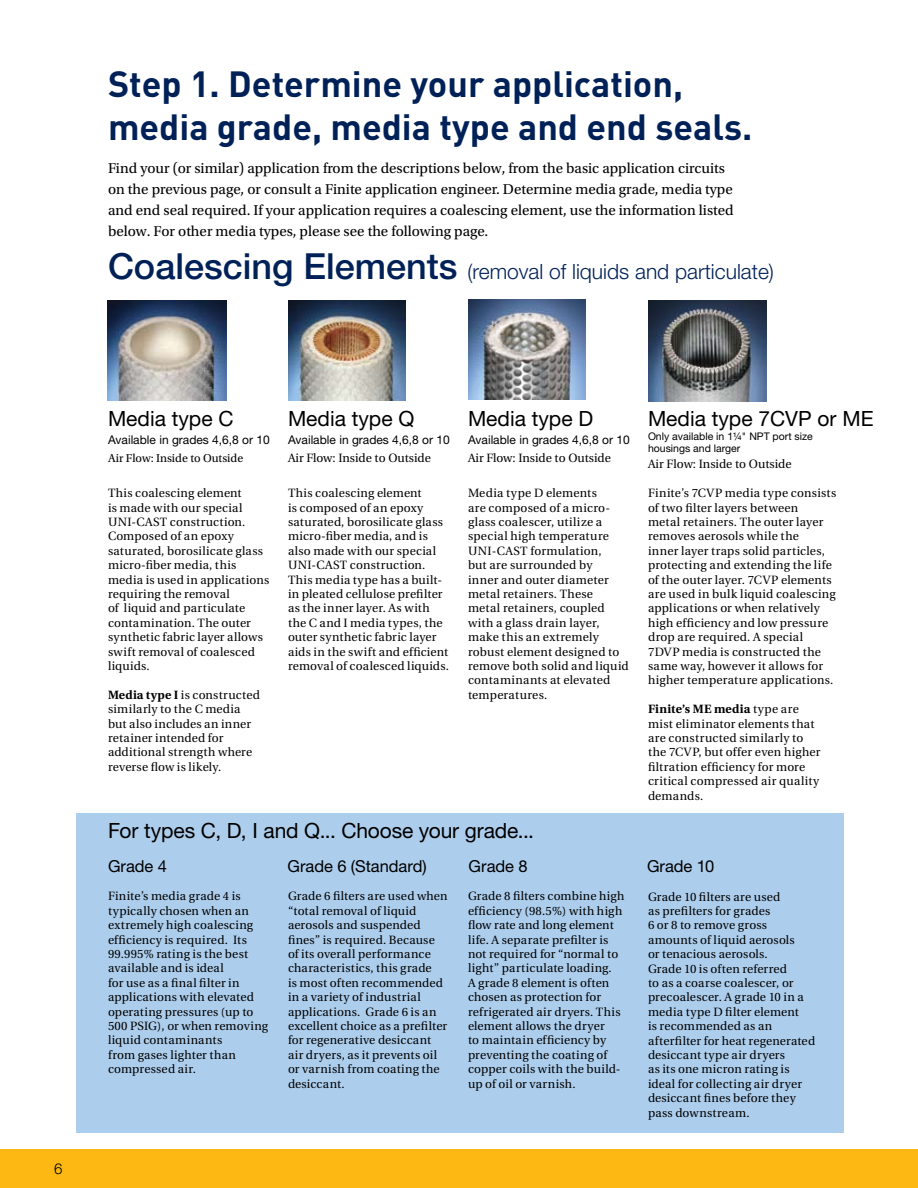
<style>
.page{position:relative;width:918px;height:1188px;background:#fff}
.page>*{position:absolute;margin:0;border:0;box-sizing:border-box;transform-origin:0 0}
.t1{font:700 36px/43.2px "DINOT";color:#002157}
.t2{font:21px "Helvetica Neue LT Std";color:#000}
.t3{font:300 21px "Helvetica Neue LT Std";color:#002157}
.t4{font:16.5px "Helvetica Neue LT Std";letter-spacing:-.005em;color:#000}
.t5{font:15px/21px "Utopia Std";color:#000}
.t6{font:300 15px "Helvetica Neue LT Std";color:#000}
.t7{font:12px/14.4px "Utopia";letter-spacing:.015em;color:#000}
.t8{font:12px "Helvetica Neue LT Std";color:#000}
.t9{font:12px "Utopia Std";color:#000}
.t10{font:10.5px/12px "Helvetica Neue LT Std";color:#000}
.s1{font-weight:500;font-size:36px}
.s2{font-weight:700}
</style>
<div class="page">
<div style="left:0;top:1150px;width:918px;height:38px;background:#fdb813"></div>
<div style="left:76px;top:813px;width:768px;height:319px;background:#accdec"></div>
<img style="left:108px;top:300px;width:118px;height:101px">
<img style="left:288px;top:300px;width:118px;height:100px">
<img style="left:648px;top:300px;width:118px;height:101px">
<img style="left:468px;top:300px;width:117px;height:100px">
<h1 class="t1" style="left:108px;top:61px;width:646px">Step 1. Determine your application, media grade, media type and end seals.</h1>
<p class="t5" style="left:108px;top:158px;width:627px">Find your (or similar) application from the descriptions below, from the basic application circuits on the previous page, or consult a Finite application engineer. Determine media grade, media type and end seal required. If your application requires a coalescing element, use the information listed below. For other media types, please see the following page.</p>
<h2 class="t3" style="left:108px;top:259px;width:668px"><span class="s1">Coalescing Elements</span> (removal of liquids and particulate)</h2>
<p class="t6" style="left:54px;top:1160px;width:10px">6</p>
<h2 class="t2" style="left:108px;top:406px;width:127px">Media type C</h2>
<p class="t8" style="left:108px;top:433px;width:163px">Available in grades 4,6,8 or 10</p>
<p class="t9" style="left:108px;top:452px;width:137px">Air Flow: Inside to Outside</p>
<p class="t7" style="left:108px;top:486px;width:163px">This coalescing element<br>is made with our special<br>UNI-CAST construction.<br>Composed of an epoxy saturated, borosilicate glass micro-fiber media, this media is used in applications requiring the removal<br>of liquid and particulate contamination. The outer synthetic fabric layer allows swift removal of coalesced liquids.</p>
<p class="t7" style="left:108px;top:688px;width:153px"><span class="s2">Media type I</span> is constructed similarly to the C media but also includes an inner retainer intended for additional strength where reverse flow is likely.</p>
<h2 class="t2" style="left:288px;top:406px;width:128px">Media type Q</h2>
<p class="t8" style="left:288px;top:433px;width:163px">Available in grades 4,6,8 or 10</p>
<p class="t7" style="left:288px;top:451px;width:144px">Air Flow: Inside to Outside</p>
<p class="t7" style="left:288px;top:486px;width:162px">This coalescing element<br>is composed of an epoxy saturated, borosilicate glass micro-fiber media, and is also made with our special<br>UNI-CAST construction.<br>This media type has a built&shy;in pleated cellulose prefilter as the inner layer. As with the C and I media types, the outer synthetic fabric layer aids in the swift and efficient removal of coalesced liquids.</p>
<h2 class="t2" style="left:468px;top:406px;width:127px">Media type D</h2>
<p class="t8" style="left:468px;top:433px;width:163px">Available in grades 4,6,8 or 10</p>
<p class="t7" style="left:468px;top:451px;width:144px">Air Flow: Inside to Outside</p>
<p class="t7" style="left:468px;top:486px;width:162px">Media type D elements<br>are composed of a micro&shy;glass coalescer, utilize a special high temperature<br>UNI-CAST formulation,<br>but are surrounded by<br>inner and outer diameter metal retainers. These<br>metal retainers, coupled with a glass drain layer, make this an extremely robust element designed to remove both solid and liquid contaminants at elevated temperatures.</p>
<h2 class="t2" style="left:108px;top:819px;width:427px">For types C, D, I and Q... Choose your grade...</h2>
<h2 class="t2" style="left:648px;top:406px;width:227px">Media type 7CVP or ME</h2>
<p class="t7" style="left:648px;top:457px;width:145px">Air Flow: Inside to Outside</p>
<p class="t10" style="left:648px;top:430px;width:166px">Only available in 1¼" NPT port size housings and larger</p>
<p class="t7" style="left:648px;top:486px;width:190px">Finite’s 7CVP media type consists of two filter layers between<br>metal retainers. The outer layer removes aerosols while the<br>inner layer traps solid particles, protecting and extending the life of the outer layer. 7CVP elements are used in bulk liquid coalescing applications or when relatively high efficiency and low pressure drop are required. A special<br>7DVP media is constructed the same way, however it allows for higher temperature applications.</p>
<p class="t7" style="left:648px;top:702px;width:174px"><span class="s2">Finite’s ME media</span> type are mist eliminator elements that are constructed similarly to the 7CVP, but offer even higher filtration efficiency for more critical compressed air quality demands.</p>
<h3 class="t4" style="left:108px;top:856px;width:60px">Grade 4</h3>
<h3 class="t4" style="left:288px;top:856px;width:141px">Grade 6 (Standard)</h3>
<h3 class="t4" style="left:469px;top:856px;width:60px">Grade 8</h3>
<h3 class="t4" style="left:647px;top:856px;width:69px">Grade 10</h3>
<p class="t7" style="left:108px;top:889px;width:162px">Finite’s media grade 4 is typically chosen when an extremely high coalescing efficiency is required. Its<br>99.995% rating is the best available and is ideal<br>for use as a final filter in applications with elevated operating pressures (up to<br>500 PSIG), or when removing liquid contaminants<br>from gases lighter than compressed air.</p>
<p class="t7" style="left:288px;top:889px;width:161px">Grade 6 filters are used when “total removal of liquid aerosols and suspended fines” is required. Because of its overall performance characteristics, this grade<br>is most often recommended in a variety of industrial applications. Grade 6 is an excellent choice as a prefilter for regenerative desiccant air dryers, as it prevents oil or varnish from coating the desiccant.</p>
<p class="t7" style="left:468px;top:889px;width:158px">Grade 8 filters combine high efficiency (98.5%) with high flow rate and long element life. A separate prefilter is not required for “normal to light” particulate loading.<br>A grade 8 element is often chosen as protection for refrigerated air dryers. This element allows the dryer<br>to maintain efficiency by preventing the coating of copper coils with the build&shy;up of oil or varnish.</p>
<p class="t7" style="left:648px;top:889px;width:169px">Grade 10 filters are used<br>as prefilters for grades<br>6 or 8 to remove gross amounts of liquid aerosols<br>or tenacious aerosols.<br>Grade 10 is often referred<br>to as a coarse coalescer, or precoalescer. A grade 10 in a media type D filter element<br>is recommended as an afterfilter for heat regenerated desiccant type air dryers<br>as its one micron rating is ideal for collecting air dryer desiccant fines before they pass downstream.</p>
</div>
